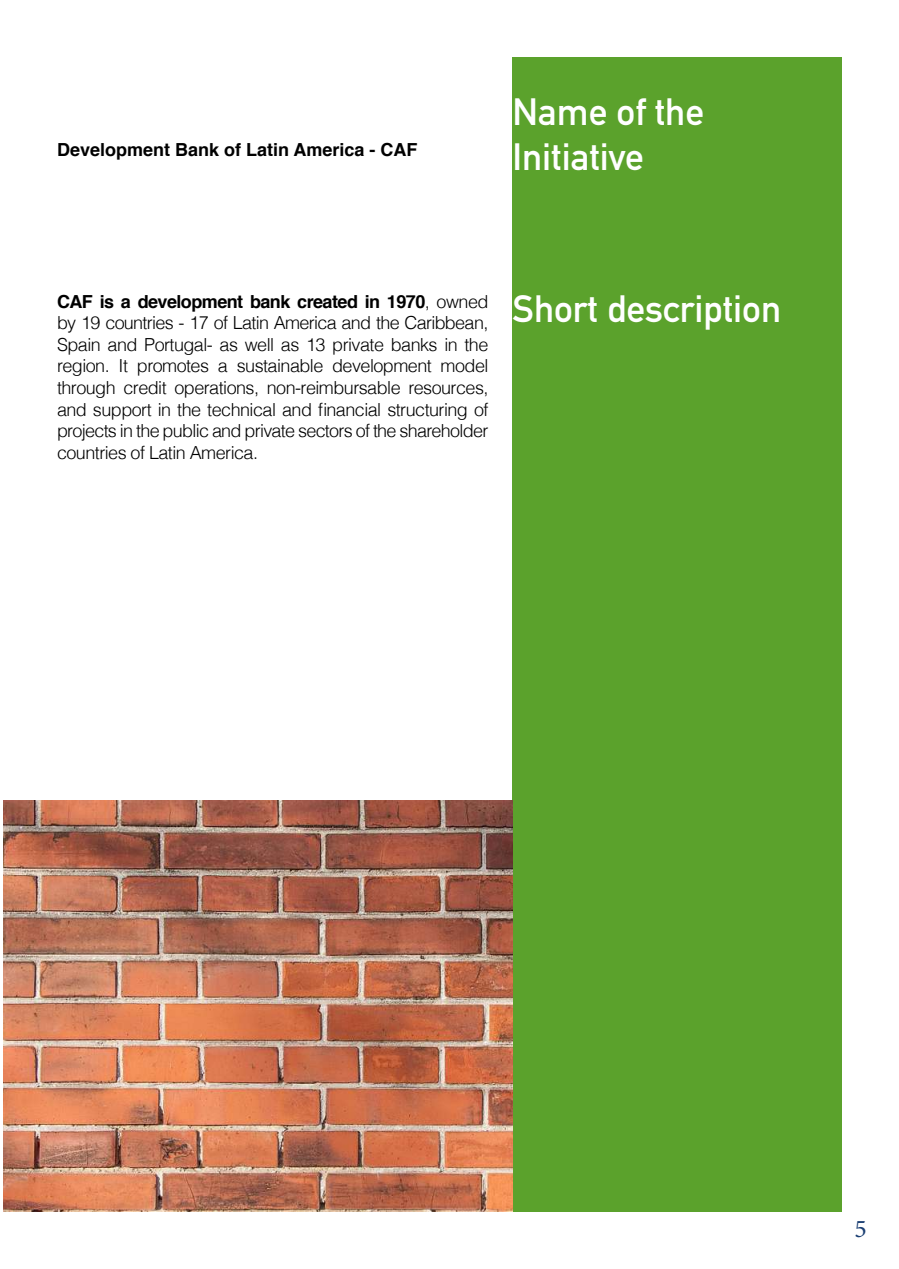
<style>
.page{position:relative;width:899px;height:1269px;background:#fff}
.page>*{position:absolute;margin:0;border:0;box-sizing:border-box;transform-origin:0 0}
.t1{font:700 37.5px/45px "DIN Alternate";color:#fff}
.t2{font:25.5px "Minion Pro";color:#1b3f73}
.t3{font:300 18px/21.6px "Helvetica";letter-spacing:-.035em;color:#000;text-align:justify}
.t4{font:700 18px "Helvetica";color:#000}
.s1{font-weight:700}
</style>
<div class="page">
<div style="left:512px;top:57px;width:330px;height:1155px;background:#5ba22c"></div>
<img style="left:3px;top:800px;width:509px;height:412px">
<p class="t4" style="left:57px;top:135px;width:362px">Development Bank of Latin America - CAF</p>
<h1 class="t1" style="left:512px;top:87px;width:193px">Name of the<br>Initiative</h1>
<p class="t3" style="left:57px;top:289px;width:433px"><span class="s1">CAF is a development bank created in 1970</span>, owned by 19 countries - 17 of Latin America and the Caribbean, Spain and Portugal- as well as 13 private banks in the region. It promotes a sustainable development model through credit operations, non-reimbursable resources, and support in the technical and financial structuring of projects in the public and private sectors of the shareholder countries of Latin America.</p>
<h1 class="t1" style="left:512px;top:284px;width:270px">Short description</h1>
<h2 class="t2" style="left:854px;top:1211px;width:14px">5</h2>
</div>
